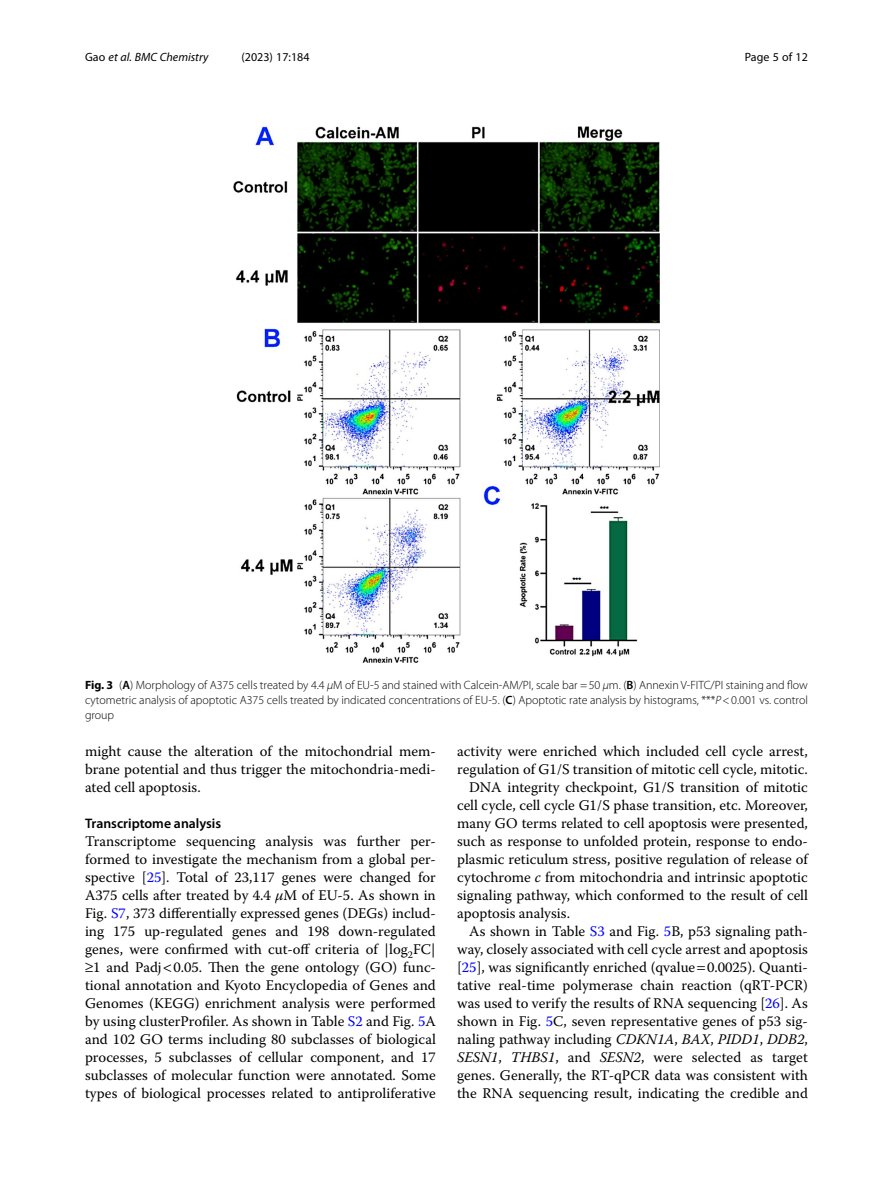
<style>
.page{position:relative;width:893px;height:1191px;background:#fff}
.page>*{position:absolute;margin:0;border:0;box-sizing:border-box;transform-origin:0 0}
.Body_Text_Indent{font:14.7px/18px "Warnock Pro";color:#000;text-align:justify}
.Body_Text{font:14.7px/18px "Warnock Pro";color:#000;text-align:justify}
.Head_2{font:600 13.8px "Myriad Pro";color:#000}
.Figure_Caption{font:300 12px/15px "Myriad Pro";color:#000;text-align:justify}
.t1{font:12px "Myriad Pro";color:#000}
.t2{font:italic 12px "Myriad Pro";color:#000}
.s1{font-style:normal}
.s2{font-weight:700}
.s3{font-weight:600}
.s4{font-style:italic}
.s5{color:#00f}
</style>
<div class="page">
<img style="left:234px;top:126px;width:425px;height:536px">
<p class="t2" style="left:85px;top:50px;width:125px"><span class="s1">Gao</span> et al. BMC Chemistry</p>
<p class="t1" style="left:241px;top:50px;width:70px">(2023) 17:184</p>
<p class="t1" style="left:745px;top:50px;width:65px">Page 5 of 12</p>
<p class="Figure_Caption" style="left:85px;top:678px;width:724px"><span class="s2">Fig. 3</span> (<span class="s3">A</span>) Morphology of A375 cells treated by 4.4 <span class="s4">µ</span>M of EU-5 and stained with Calcein-AM/PI, scale bar =50 <span class="s4">µ</span>m. (<span class="s3">B</span>) Annexin V-FITC/PI staining and flow cytometric analysis of apoptotic A375 cells treated by indicated concentrations of EU-5. (<span class="s3">C</span>) Apoptotic rate analysis by histograms, ***<span class="s4">P</span>&lt;0.001 vs. control group</p>
<p class="Body_Text_Indent" style="left:85px;top:742px;width:352px">might cause the alteration of the mitochondrial mem&shy;brane potential and thus trigger the mitochondria-medi&shy;ated cell apoptosis.</p>
<p class="Head_2" style="left:85px;top:815px;width:138px">Transcriptome analysis</p>
<p class="Body_Text" style="left:85px;top:832px;width:352px">Transcriptome sequencing analysis was further per&shy;formed to investigate the mechanism from a global per&shy;spective [<span class="s5">25</span>]. Total of 23,117 genes were changed for A375 cells after treated by 4.4 <span class="s4">µ</span>M of EU-5. As shown in Fig. <span class="s5">S7</span>, 373 differentially expressed genes (DEGs) includ&shy;ing 175 up-regulated genes and 198 down-regulated genes, were confirmed with cut-off criteria of |log<sub>2</sub>FC| ≥1 and Padj 0.05. Then the gene ontology (GO) func&shy;tional annotation and Kyoto Encyclopedia of Genes and Genomes (KEGG) enrichment analysis were performed by using clusterProfiler. As shown in Table <span class="s5">S2</span> and Fig. <span class="s5">5</span>A and 102 GO terms including 80 subclasses of biological processes, 5 subclasses of cellular component, and 17 subclasses of molecular function were annotated. Some types of biological processes related to antiproliferative</p>
<p class="Body_Text" style="left:457px;top:742px;width:352px">activity were enriched which included cell cycle arrest, regulation of G1/S transition of mitotic cell cycle, mitotic.</p>
<p class="Body_Text_Indent" style="left:457px;top:778px;width:352px;text-indent:12px">DNA integrity checkpoint, G1/S transition of mitotic cell cycle, cell cycle G1/S phase transition, etc. Moreover, many GO terms related to cell apoptosis were presented, such as response to unfolded protein, response to endo&shy;plasmic reticulum stress, positive regulation of release of cytochrome <span class="s4">c</span> from mitochondria and intrinsic apoptotic signaling pathway, which conformed to the result of cell apoptosis analysis.</p>
<p class="Body_Text_Indent" style="left:457px;top:922px;width:352px;text-indent:12px">As shown in Table <span class="s5">S3</span> and Fig. <span class="s5">5</span>B, p53 signaling path&shy;way, closely associated with cell cycle arrest and apoptosis [<span class="s5">25</span>], was significantly enriched (qvalue 0.0025). Quanti&shy;tative real‑time polymerase chain reaction (qRT‑PCR) was used to verify the results of RNA sequencing [<span class="s5">26</span>]. As shown in Fig. <span class="s5">5</span>C, seven representative genes of p53 sig&shy;naling pathway including <span class="s4">CDKN1A</span>, <span class="s4">BAX</span>, <span class="s4">PIDD1</span>, <span class="s4">DDB2</span>, <span class="s4">SESN1</span>, <span class="s4">THBS1</span>, and <span class="s4">SESN2</span>, were selected as target genes. Generally, the RT-qPCR data was consistent with the RNA sequencing result, indicating the credible and</p>
</div>
